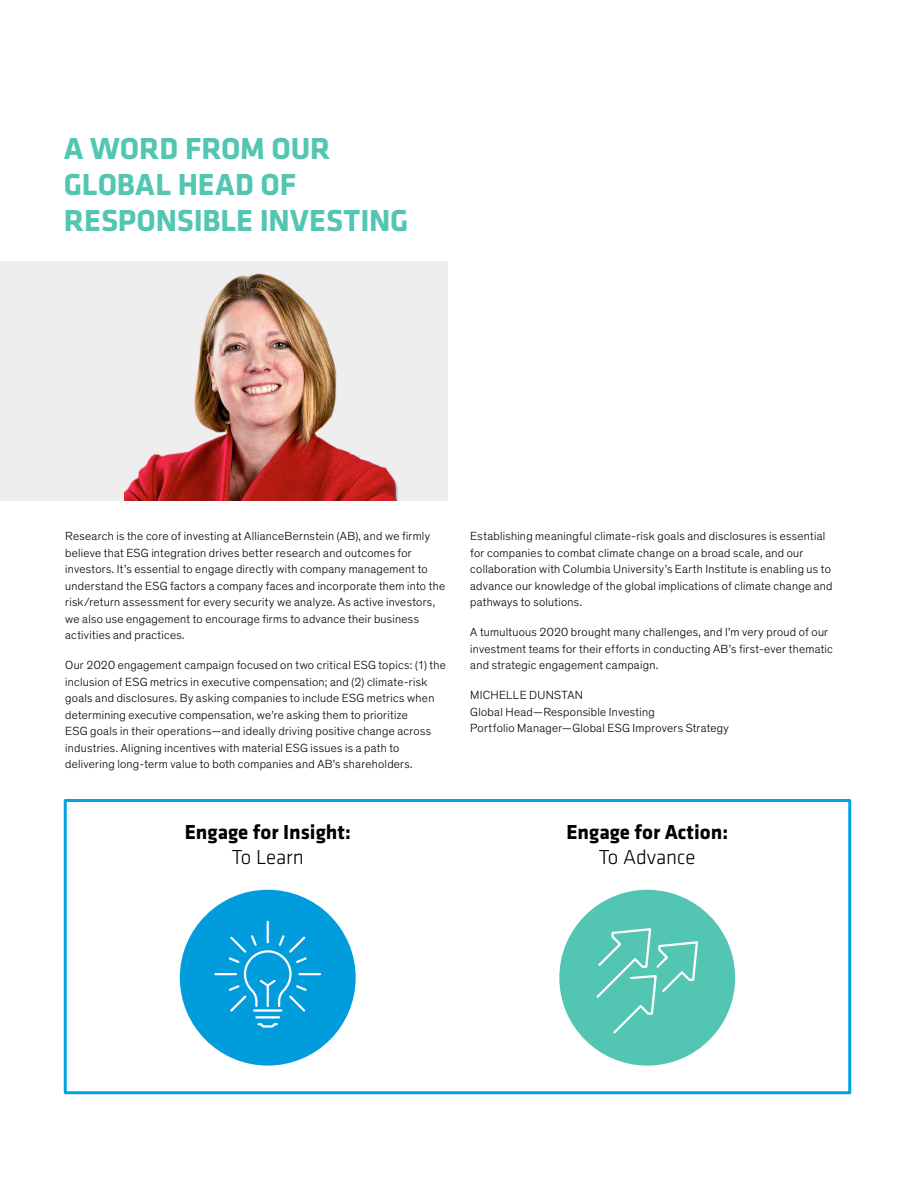
<style>
.page{position:relative;width:918px;height:1188px;background:#fff}
.page>*{position:absolute;margin:0;border:0;box-sizing:border-box;transform-origin:0 0}
.Page_Header_Primary{font:700 31.5px/36px "Klavika";color:#52c5b3}
.t1{font:700 21px/25.2px "Klavika";color:#000;text-align:center}
.Body_Copy_9_12{font:300 12px/16.5px "Theinhardt";letter-spacing:.025em;color:#000}
.s1{font-weight:300}
</style>
<div class="page">
<div style="left:0;top:261px;width:448px;height:240px;background:#eee"></div>
<img style="left:124px;top:273px;width:274px;height:228px">
<svg style="left:64px;top:799px;width:787px;height:295px"></svg>
<div style="left:180px;top:890px;width:176px;height:176px;background:#009cdb;border-radius:50%"></div>
<hr style="left:267px;top:922px;width:2px;height:20px;background:#fff">
<hr style="left:215px;top:973px;width:21px;height:2px;background:#fff">
<hr style="left:300px;top:973px;width:20px;height:2px;background:#fff">
<svg style="left:257px;top:1023px;width:21px;height:5px"></svg>
<hr style="left:256px;top:1016px;width:23px;height:2px;background:#fff">
<svg style="left:227px;top:933px;width:82px;height:79px"></svg>
<hr style="left:267px;top:986px;width:2px;height:20px;background:#fff">
<div style="left:559px;top:890px;width:176px;height:176px;background:#52c5b3;border-radius:50%"></div>
<svg style="left:596px;top:928px;width:102px;height:106px"></svg>
<p class="Page_Header_Primary" style="left:64px;top:129px;width:346px">A WORD FROM OUR<br>GLOBAL HEAD OF<br>RESPONSIBLE INVESTING</p>
<p class="Body_Copy_9_12" style="left:65px;top:528px;width:381px">Research is the core of investing at AllianceBernstein (AB), and we firmly believe that ESG integration drives better research and outcomes for investors. It’s essential to engage directly with company management to understand the ESG factors a company faces and incorporate them into the risk/return assessment for every security we analyze. As active investors, we also use engagement to encourage firms to advance their business activities and practices.</p>
<p class="Body_Copy_9_12" style="left:65px;top:657px;width:382px">Our 2020 engagement campaign focused on two critical ESG topics: (1) the inclusion of ESG metrics in executive compensation; and (2) climate-risk goals and disclosures. By asking companies to include ESG metrics when determining executive compensation, we’re asking them to prioritize<br>ESG goals in their operations—and ideally driving positive change across industries. Aligning incentives with material ESG issues is a path to delivering long-term value to both companies and AB’s shareholders.</p>
<p class="Body_Copy_9_12" style="left:470px;top:528px;width:364px">Establishing meaningful climate-risk goals and disclosures is essential for companies to combat climate change on a broad scale, and our collaboration with Columbia University’s Earth Institute is enabling us to advance our knowledge of the global implications of climate change and pathways to solutions.</p>
<p class="Body_Copy_9_12" style="left:470px;top:624px;width:364px">A tumultuous 2020 brought many challenges, and I’m very proud of our investment teams for their efforts in conducting AB’s first-ever thematic and strategic engagement campaign.</p>
<p class="Body_Copy_9_12" style="left:470px;top:687px;width:260px">MICHELLE DUNSTAN<br>Global Head—Responsible Investing<br>Portfolio Manager—Global ESG Improvers Strategy</p>
<p class="t1" style="left:185px;top:818px;width:168px">Engage for Insight:<br><span class="s1">To Learn</span></p>
<p class="t1" style="left:566px;top:818px;width:163px">Engage for Action:<br><span class="s1">To Advance</span></p>
</div>
